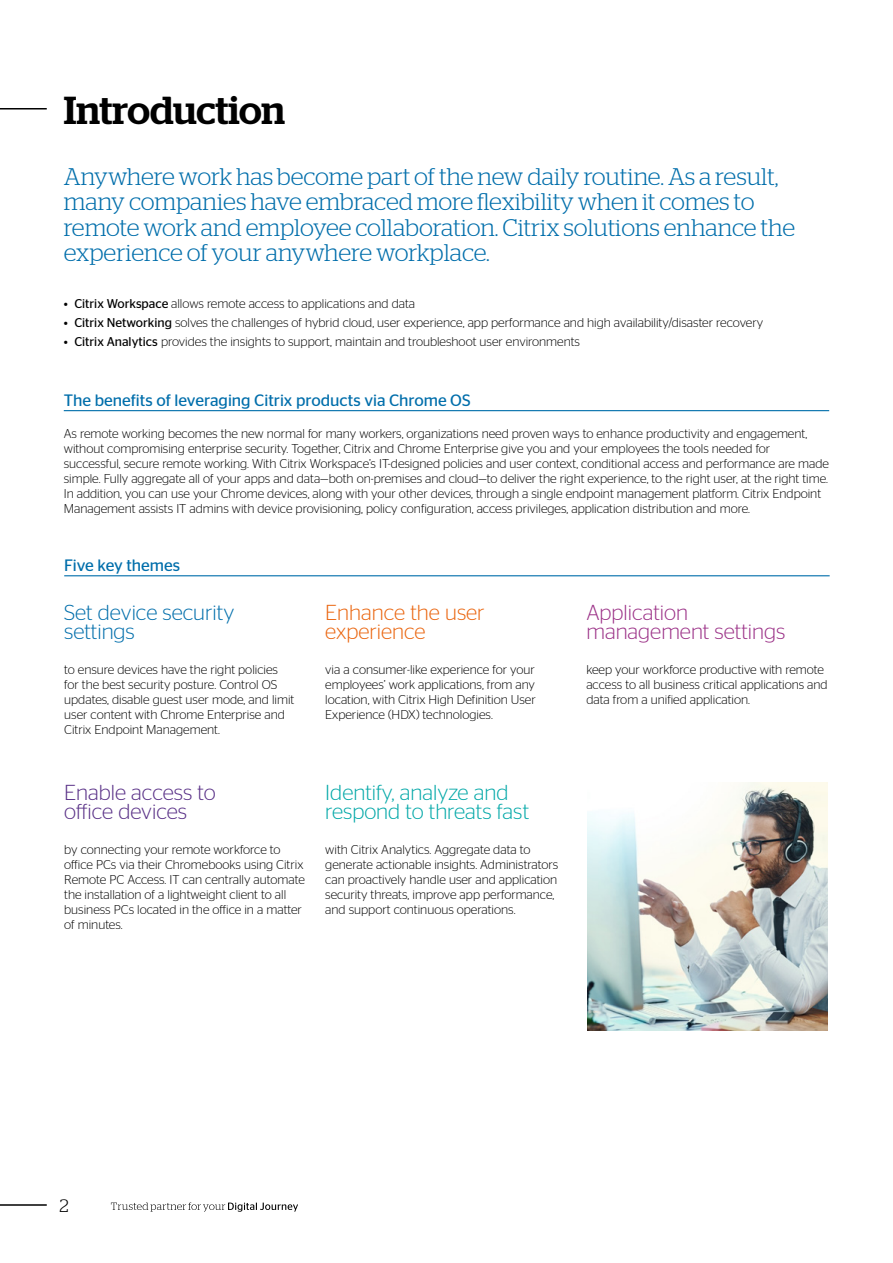
<style>
.page{position:relative;width:893px;height:1263px;background:#fff}
.page>*{position:absolute;margin:0;border:0;box-sizing:border-box;transform-origin:0 0}
.t1{font:500 39px "Stag";letter-spacing:-.01em;color:#000}
.t2{font:300 24px/25.5px "Stag";letter-spacing:-.005em;color:#006eab}
.t3{font:300 21.6px/19.5px "Stag Sans";color:#00a7a7}
.t4{font:300 21.6px/19.5px "Stag Sans";color:#9b3187}
.t5{font:300 21.6px/19.5px "Stag Sans";color:#582f86}
.t6{font:300 21.6px/19.5px "Stag Sans";color:#006eab}
.t7{font:300 21.6px/19.5px "Stag Sans";color:#ea640d}
.t8{font:300 18px "Stag";color:#000}
.t9{font:16.5px "Stag Sans";color:#006eab}
.t10{font:300 12.75px/15px "Stag Sans";color:#000}
.s1{font-weight:400}
</style>
<div class="page">
<hr style="left:64px;top:410px;width:765px;height:1px;background:#006eab">
<hr style="left:64px;top:575px;width:766px;height:1px;background:#006eab">
<img style="left:588px;top:783px;width:239px;height:247px">
<hr style="left:0;top:1204px;width:47px;height:2px;background:#000">
<svg style="left:111px;top:1202px;width:187px;height:10px"></svg>
<hr style="left:0;top:108px;width:47px;height:2px;background:#000">
<h1 class="t1" style="left:64px;top:87px;width:223px">Introduction</h1>
<p class="t2" style="left:64px;top:163px;width:733px">Anywhere work has become part of the new daily routine. As a result, many companies have embraced more flexibility when it comes to remote work and employee collaboration. Citrix solutions enhance the experience of your anywhere workplace.</p>
<p class="t10" style="left:64px;top:296px;width:353px"><span class="s1">• Citrix Workspace</span> allows remote access to applications and data</p>
<p class="t10" style="left:64px;top:315px;width:701px"><span class="s1">• Citrix Networking</span> solves the challenges of hybrid cloud, user experience, app performance and high availability/disaster recovery</p>
<p class="t10" style="left:64px;top:334px;width:518px"><span class="s1">• Citrix Analytics</span> provides the insights to support, maintain and troubleshoot user environments</p>
<p class="t9" style="left:64px;top:391px;width:408px">The benefits of leveraging Citrix products via Chrome OS</p>
<p class="t10" style="left:64px;top:426px;width:767px">As remote working becomes the new normal for many workers, organizations need proven ways to enhance productivity and engagement, without compromising enterprise security. Together, Citrix and Chrome Enterprise give you and your employees the tools needed for successful, secure remote working. With Citrix Workspace’s IT-designed policies and user context, conditional access and performance are made simple. Fully aggregate all of your apps and data—both on-premises and cloud—to deliver the right experience, to the right user, at the right time.<br>In addition, you can use your Chrome devices, along with your other devices, through a single endpoint management platform. Citrix Endpoint Management assists IT admins with device provisioning, policy configuration, access privileges, application distribution and more.</p>
<p class="t9" style="left:64px;top:556px;width:118px">Five key themes</p>
<h3 class="t6" style="left:64px;top:602px;width:172px">Set device security settings</h3>
<h3 class="t4" style="left:586px;top:602px;width:200px">Application management settings</h3>
<h3 class="t7" style="left:325px;top:602px;width:161px">Enhance the user experience</h3>
<p class="t10" style="left:64px;top:662px;width:232px">to ensure devices have the right policies for the best security posture. Control OS updates, disable guest user mode, and limit user content with Chrome Enterprise and Citrix Endpoint Management.</p>
<p class="t10" style="left:325px;top:662px;width:212px;text-align:justify">via a consumer-like experience for your employees’ work applications, from any location, with Citrix High Definition User Experience (HDX) technologies.</p>
<p class="t10" style="left:586px;top:662px;width:243px">keep your workforce productive with remote access to all business critical applications and data from a unified application.</p>
<h3 class="t5" style="left:64px;top:782px;width:153px">Enable access to office devices</h3>
<h3 class="t3" style="left:325px;top:782px;width:205px">Identify, analyze and respond to threats fast</h3>
<p class="t10" style="left:64px;top:842px;width:242px">by connecting your remote workforce to office PCs via their Chromebooks using Citrix Remote PC Access. IT can centrally automate the installation of a lightweight client to all business PCs located in the office in a matter of minutes.</p>
<p class="t10" style="left:325px;top:842px;width:234px">with Citrix Analytics. Aggregate data to generate actionable insights. Administrators can proactively handle user and application security threats, improve app performance, and support continuous operations.</p>
<h3 class="t8" style="left:60px;top:1196px;width:11px">2</h3>
</div>
